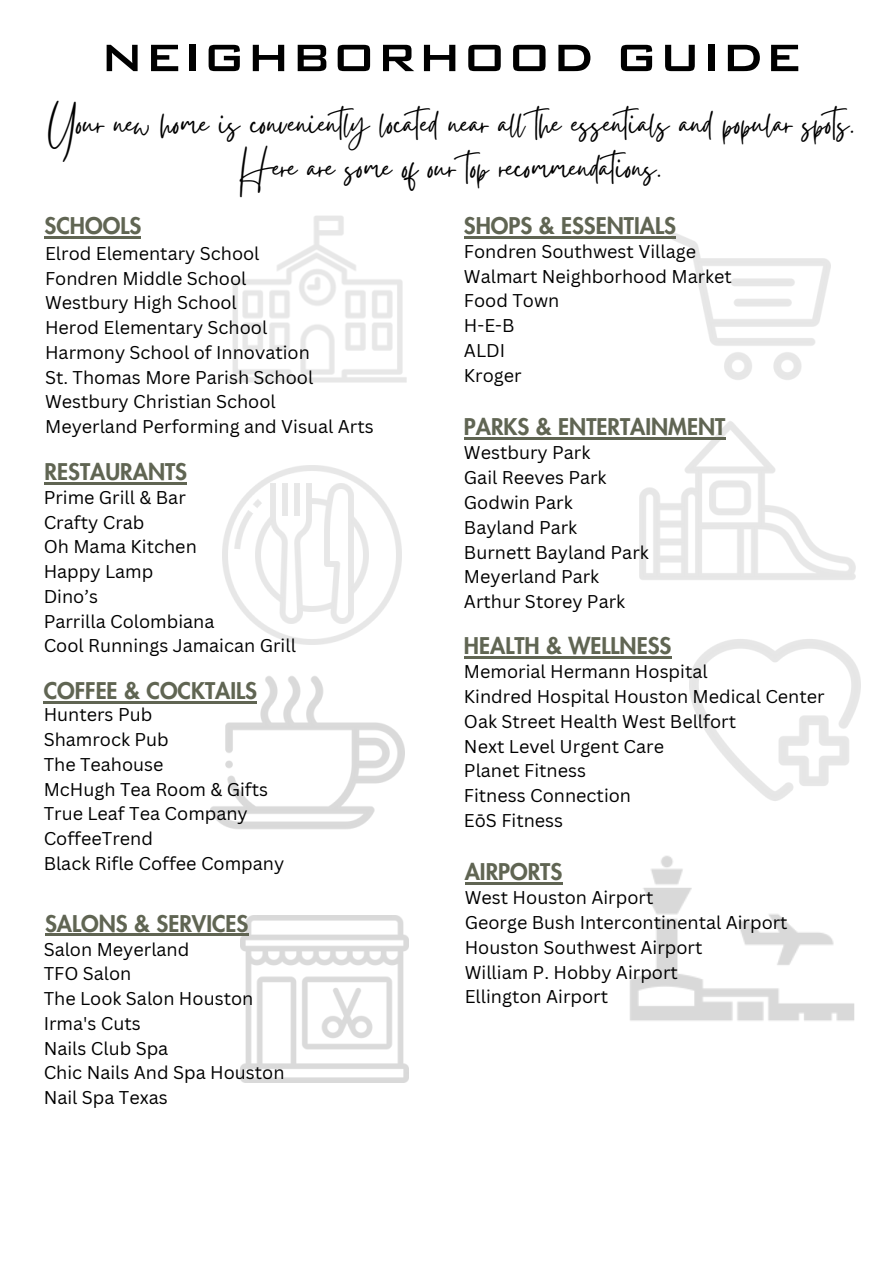
<style>
.page{position:relative;width:894px;height:1264px;background:#fff}
.page>*{position:absolute;margin:0;border:0;box-sizing:border-box;transform-origin:0 0}
.t1{font:500 51px "Bank Gothic BT";color:#000}
.t2{font:40.5px/43.8px "Gistesy";color:#000;text-align:center}
.t3{font:800 22.5px "Futura LT Pro";color:#606553}
.t4{font:18px "Canva Sans";color:#000}
</style>
<div class="page">
<img style="left:228px;top:216px;width:179px;height:167px">
<img style="left:222px;top:465px;width:180px;height:180px">
<img style="left:211px;top:676px;width:193px;height:153px">
<img style="left:671px;top:233px;width:158px;height:147px">
<img style="left:639px;top:421px;width:217px;height:159px">
<img style="left:689px;top:639px;width:171px;height:162px">
<img style="left:240px;top:915px;width:168px;height:167px">
<img style="left:630px;top:855px;width:225px;height:166px">
<hr style="left:45px;top:236px;width:96px;height:2px;background:#606553">
<hr style="left:464px;top:236px;width:211px;height:2px;background:#606553">
<hr style="left:45px;top:482px;width:142px;height:2px;background:#606553">
<hr style="left:44px;top:701px;width:213px;height:2px;background:#606553">
<hr style="left:464px;top:437px;width:261px;height:3px;background:#606553">
<hr style="left:464px;top:656px;width:207px;height:2px;background:#606553">
<hr style="left:45px;top:933px;width:203px;height:3px;background:#606553">
<hr style="left:464px;top:882px;width:98px;height:2px;background:#606553">
<h1 class="t1" style="left:100px;top:30px;width:704px">NEIGHBORHOOD GUIDE</h1>
<h2 class="t2" style="left:47px;top:97px;width:812px">Your new home is conveniently located near all the essentials and popular spots.<br>Here are some of our top recommendations.</h2>
<h3 class="t3" style="left:45px;top:215px;width:98px">SCHOOLS</h3>
<p class="t4" style="left:45px;top:241px;width:216px">Elrod Elementary School</p>
<p class="t4" style="left:45px;top:265px;width:203px">Fondren Middle School</p>
<p class="t4" style="left:45px;top:290px;width:193px">Westbury High School</p>
<p class="t4" style="left:45px;top:315px;width:224px">Herod Elementary School</p>
<p class="t4" style="left:45px;top:340px;width:266px">Harmony School of Innovation</p>
<p class="t4" style="left:45px;top:364px;width:270px">St. Thomas More Parish School</p>
<p class="t4" style="left:45px;top:389px;width:232px">Westbury Christian School</p>
<p class="t4" style="left:45px;top:414px;width:330px">Meyerland Performing and Visual Arts</p>
<p class="t3" style="left:464px;top:215px;width:213px">SHOPS &amp; ESSENTIALS</p>
<h3 class="t4" style="left:464px;top:239px;width:233px">Fondren Southwest Village</h3>
<p class="t4" style="left:464px;top:263px;width:269px">Walmart Neighborhood Market</p>
<p class="t4" style="left:464px;top:288px;width:97px">Food Town</p>
<p class="t4" style="left:464px;top:313px;width:52px">H-E-B</p>
<p class="t4" style="left:464px;top:338px;width:43px">ALDI</p>
<p class="t4" style="left:464px;top:362px;width:59px">Kroger</p>
<p class="t3" style="left:464px;top:417px;width:263px">PARKS &amp; ENTERTAINMENT</p>
<p class="t4" style="left:464px;top:440px;width:128px">Westbury Park</p>
<p class="t4" style="left:464px;top:465px;width:144px">Gail Reeves Park</p>
<p class="t4" style="left:464px;top:490px;width:110px">Godwin Park</p>
<p class="t4" style="left:464px;top:514px;width:115px">Bayland Park</p>
<h3 class="t4" style="left:464px;top:539px;width:186px">Burnett Bayland Park</h3>
<p class="t4" style="left:464px;top:564px;width:137px">Meyerland Park</p>
<p class="t4" style="left:464px;top:589px;width:163px">Arthur Storey Park</p>
<p class="t3" style="left:464px;top:635px;width:209px">HEALTH &amp; WELLNESS</p>
<p class="t4" style="left:464px;top:659px;width:245px">Memorial Hermann Hospital</p>
<p class="t4" style="left:464px;top:684px;width:362px">Kindred Hospital Houston Medical Center</p>
<p class="t4" style="left:464px;top:708px;width:273px">Oak Street Health West Bellfort</p>
<p class="t4" style="left:464px;top:733px;width:201px">Next Level Urgent Care</p>
<p class="t4" style="left:464px;top:758px;width:124px">Planet Fitness</p>
<h3 class="t4" style="left:464px;top:783px;width:169px">Fitness Connection</h3>
<p class="t4" style="left:464px;top:807px;width:101px">EōS Fitness</p>
<p class="t3" style="left:45px;top:461px;width:144px">RESTAURANTS</p>
<p class="t4" style="left:44px;top:484px;width:144px">Prime Grill &amp; Bar</p>
<p class="t4" style="left:44px;top:509px;width:102px">Crafty Crab</p>
<p class="t4" style="left:44px;top:534px;width:155px">Oh Mama Kitchen</p>
<h3 class="t4" style="left:44px;top:559px;width:111px">Happy Lamp</h3>
<p class="t4" style="left:44px;top:583px;width:56px">Dino’s</p>
<p class="t4" style="left:44px;top:608px;width:172px">Parrilla Colombiana</p>
<p class="t4" style="left:44px;top:633px;width:254px">Cool Runnings Jamaican Grill</p>
<p class="t3" style="left:44px;top:680px;width:215px">COFFEE &amp; COCKTAILS</p>
<p class="t4" style="left:44px;top:702px;width:110px">Hunters Pub</p>
<p class="t4" style="left:44px;top:727px;width:126px">Shamrock Pub</p>
<p class="t4" style="left:44px;top:751px;width:121px">The Teahouse</p>
<h3 class="t4" style="left:44px;top:776px;width:226px">McHugh Tea Room &amp; Gifts</h3>
<p class="t4" style="left:44px;top:801px;width:205px">True Leaf Tea Company</p>
<p class="t4" style="left:44px;top:826px;width:111px">CoffeeTrend</p>
<p class="t4" style="left:44px;top:850px;width:242px">Black Rifle Coffee Company</p>
<p class="t3" style="left:464px;top:861px;width:99px">AIRPORTS</p>
<p class="t4" style="left:464px;top:885px;width:190px">West Houston Airport</p>
<p class="t4" style="left:464px;top:909px;width:324px">George Bush Intercontinental Airport</p>
<p class="t4" style="left:464px;top:934px;width:239px">Houston Southwest Airport</p>
<p class="t4" style="left:464px;top:959px;width:215px">William P. Hobby Airport</p>
<p class="t4" style="left:464px;top:984px;width:145px">Ellington Airport</p>
<p class="t3" style="left:45px;top:913px;width:205px">SALONS &amp; SERVICES</p>
<p class="t4" style="left:44px;top:936px;width:147px">Salon Meyerland</p>
<p class="t4" style="left:44px;top:961px;width:89px">TFO Salon</p>
<p class="t4" style="left:44px;top:985px;width:211px">The Look Salon Houston</p>
<p class="t4" style="left:44px;top:1010px;width:99px">Irma's Cuts</p>
<p class="t4" style="left:44px;top:1035px;width:126px">Nails Club Spa</p>
<h3 class="t4" style="left:44px;top:1060px;width:242px">Chic Nails And Spa Houston</h3>
<p class="t4" style="left:44px;top:1084px;width:126px">Nail Spa Texas</p>
</div>
